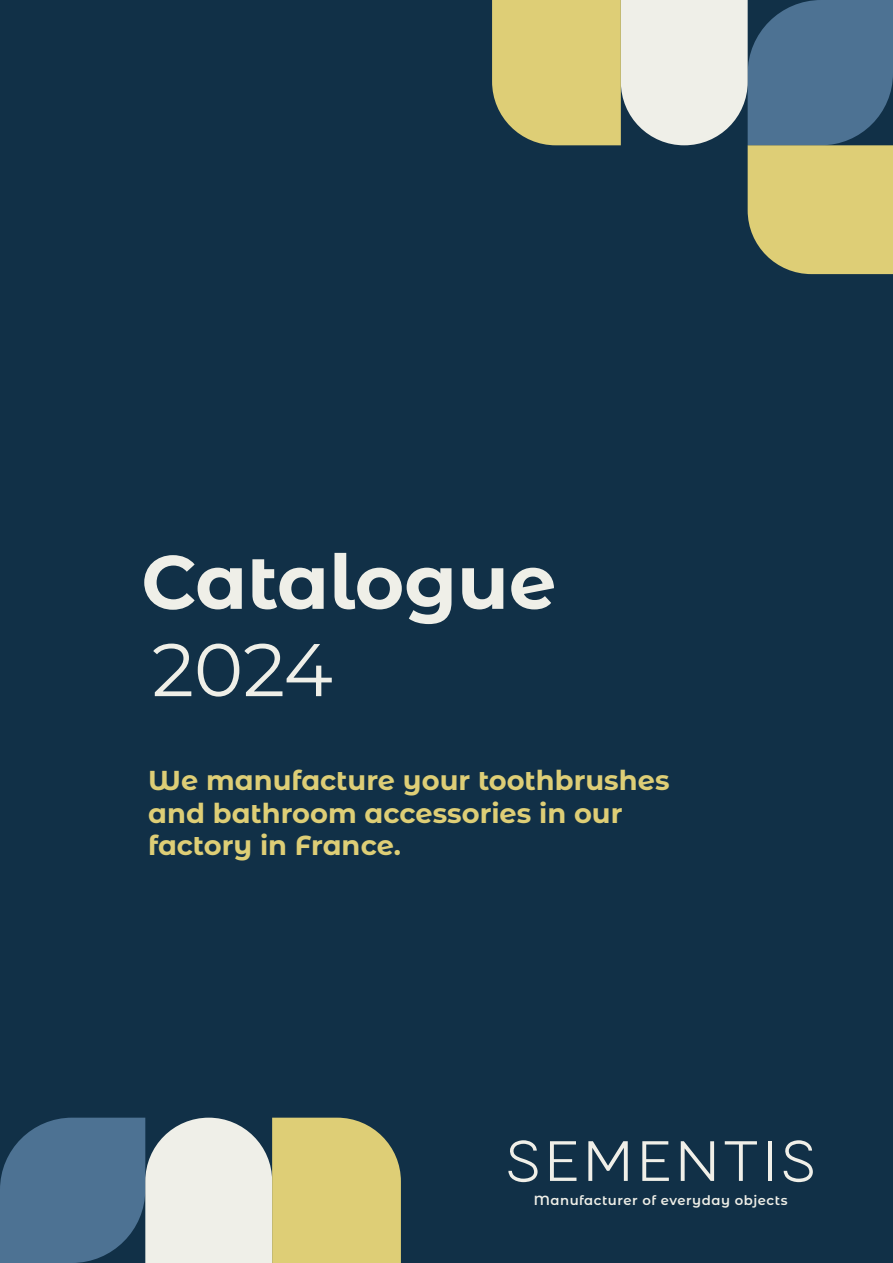
<style>
.page{position:relative;width:893px;height:1263px;background:#113047}
.page>*{position:absolute;margin:0;border:0;box-sizing:border-box;transform-origin:0 0}
.t1{font:700 75.45px "Montserrat Alternates";color:#efefe8}
.t2{font:74.4px "Montserrat Alternates";color:#efefe8}
.t3{font:700 27.3px/32.8px "Montserrat Alternates";color:#dece76}
.t4{font:600 13.2px "Montserrat Alternates";letter-spacing:.04em;color:#efefe8}
</style>
<div class="page">
<svg style="left:492px;top:0;width:401px;height:274px"></svg>
<svg style="left:0;top:1118px;width:401px;height:145px;background:#a2ac9c"></svg>
<svg style="left:550px;top:1141px;width:26px;height:40px"></svg>
<svg style="left:642px;top:1141px;width:27px;height:40px"></svg>
<svg style="left:588px;top:1141px;width:40px;height:40px"></svg>
<svg style="left:681px;top:1141px;width:33px;height:40px"></svg>
<svg style="left:725px;top:1141px;width:32px;height:40px"></svg>
<hr style="left:768px;top:1141px;width:3px;height:40px;background:#f0efe8">
<svg style="left:508px;top:1140px;width:30px;height:42px"></svg>
<svg style="left:784px;top:1140px;width:29px;height:42px"></svg>
<h1 class="t1" style="left:141px;top:528px;width:417px">Catalogue</h1>
<h2 class="t2" style="left:152px;top:619px;width:182px">2024</h2>
<p class="t3" style="left:148px;top:762px;width:523px">We manufacture your toothbrushes and bathroom accessories in our factory in France.</p>
<p class="t4" style="left:534px;top:1191px;width:255px">Manufacturer of everyday objects</p>
</div>
